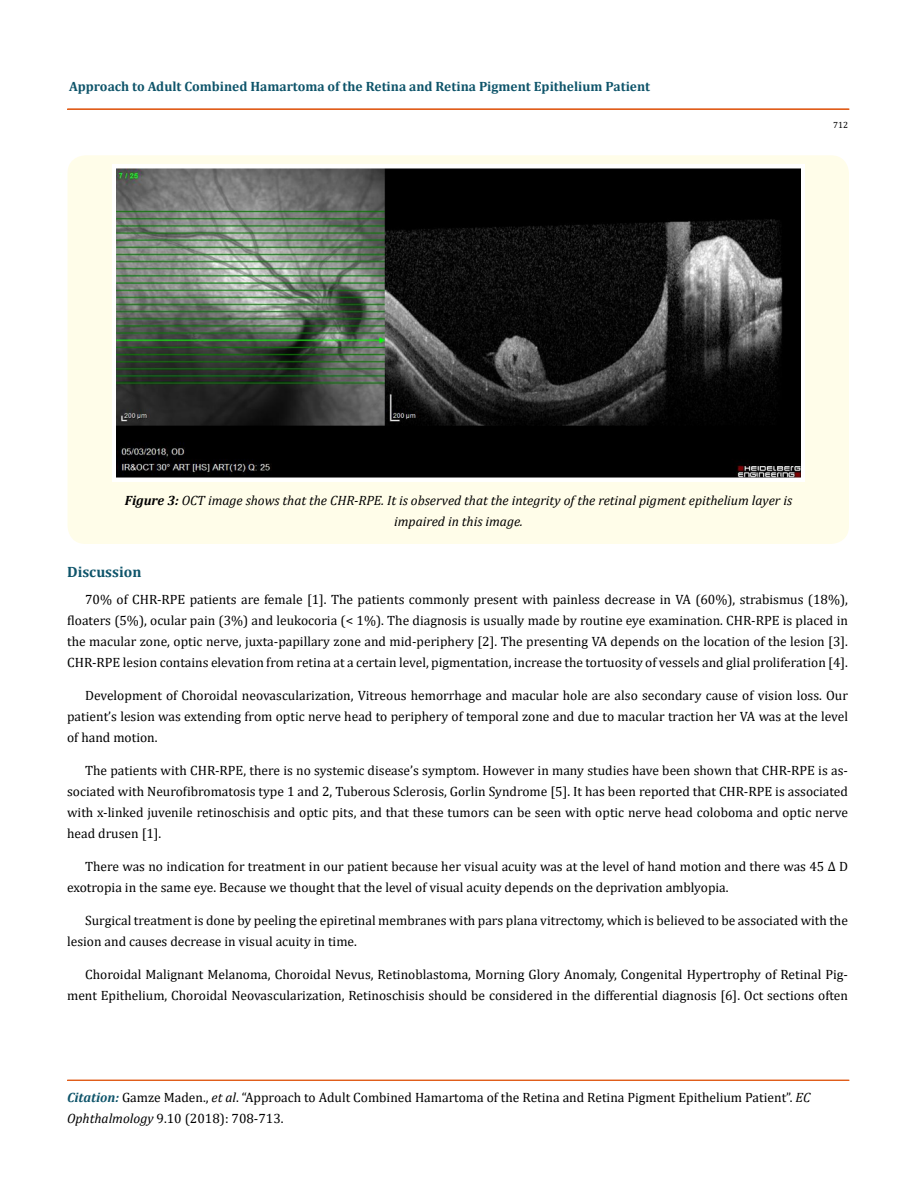
<style>
.page{position:relative;width:917px;height:1190px;background:#fff}
.page>*{position:absolute;margin:0;border:0;box-sizing:border-box;transform-origin:0 0}
.t1{font:700 15px "Cambria";color:#0e546a}
.t2{font:13.5px/21px "Cambria";color:#000}
.t3{font:italic 13.5px/21px "Cambria";color:#000;text-align:center}
.t4{font:700 13.5px "Cambria";color:#0e546a}
.t5{font:9px "Cambria";color:#000}
.s1{font-weight:700}
.s2{font-weight:700;font-style:italic;color:#0e546a}
.s3{font-style:italic}
</style>
<div class="page">
<div style="left:67px;top:109px;width:782px;height:1px;border:1px solid #e05d1a"></div>
<hr style="left:68px;top:1080px;width:781px;height:1px;background:#e05d1a">
<div style="left:68px;top:155px;width:781px;height:389px;background:#fffde9;border-radius:18px"></div>
<img style="left:112px;top:164px;width:692px;height:317px">
<p class="t4" style="left:69px;top:77px;width:582px">Approach to Adult Combined Hamartoma of the Retina and Retina Pigment Epithelium Patient</p>
<p class="t5" style="left:833px;top:120px;width:16px">712</p>
<p class="t3" style="left:125px;top:489px;width:669px"><span class="s1">Figure 3:</span> OCT image shows that the CHR-RPE. It is observed that the integrity of the retinal pigment epithelium layer is impaired in this image.</p>
<p class="t1" style="left:67px;top:561px;width:76px">Discussion</p>
<p class="t2" style="left:67px;top:589px;width:782px;text-align:justify;text-indent:18px">70% of CHR-RPE patients are female [1]. The patients commonly present with painless decrease in VA (60%), strabismus (18%), floaters (5%), ocular pain (3%) and leukocoria (&lt; 1%). The diagnosis is usually made by routine eye examination. CHR-RPE is placed in the macular zone, optic nerve, juxta-papillary zone and mid-periphery [2]. The presenting VA depends on the location of the lesion [3].<br>CHR-RPE lesion contains elevation from retina at a certain level, pigmentation, increase the tortuosity of vessels and glial proliferation [4].</p>
<p class="t2" style="left:67px;top:685px;width:782px;text-align:justify;text-indent:18px">Development of Choroidal neovascularization, Vitreous hemorrhage and macular hole are also secondary cause of vision loss. Our patient’s lesion was extending from optic nerve head to periphery of temporal zone and due to macular traction her VA was at the level of hand motion.</p>
<p class="t2" style="left:67px;top:760px;width:782px;text-align:justify;text-indent:18px">The patients with CHR-RPE, there is no systemic disease’s symptom. However in many studies have been shown that CHR-RPE is as&shy;sociated with Neurofibromatosis type 1 and 2, Tuberous Sclerosis, Gorlin Syndrome [5]. It has been reported that CHR-RPE is associated with x-linked juvenile retinoschisis and optic pits, and that these tumors can be seen with optic nerve head coloboma and optic nerve head drusen [1].</p>
<p class="t2" style="left:67px;top:856px;width:782px;text-indent:18px">There was no indication for treatment in our patient because her visual acuity was at the level of hand motion and there was 45 ∆ D exotropia in the same eye. Because we thought that the level of visual acuity depends on the deprivation amblyopia.</p>
<p class="t2" style="left:67px;top:910px;width:782px;text-indent:18px">Surgical treatment is done by peeling the epiretinal membranes with pars plana vitrectomy, which is believed to be associated with the lesion and causes decrease in visual acuity in time.</p>
<p class="t2" style="left:67px;top:964px;width:782px;text-align:right">Choroidal Malignant Melanoma, Choroidal Nevus, Retinoblastoma, Morning Glory Anomaly, Congenital Hypertrophy of Retinal Pig&shy;ment Epithelium, Choroidal Neovascularization, Retinoschisis should be considered in the differential diagnosis [6]. Oct sections often</p>
<p class="t2" style="left:67px;top:1086px;width:744px"><span class="s2">Citation:</span> Gamze Maden., <span class="s3">et al</span>. “Approach to Adult Combined Hamartoma of the Retina and Retina Pigment Epithelium Patient”. <span class="s3">EC<br>Ophthalmology</span> 9.10 (2018): 708-713.</p>
</div>
